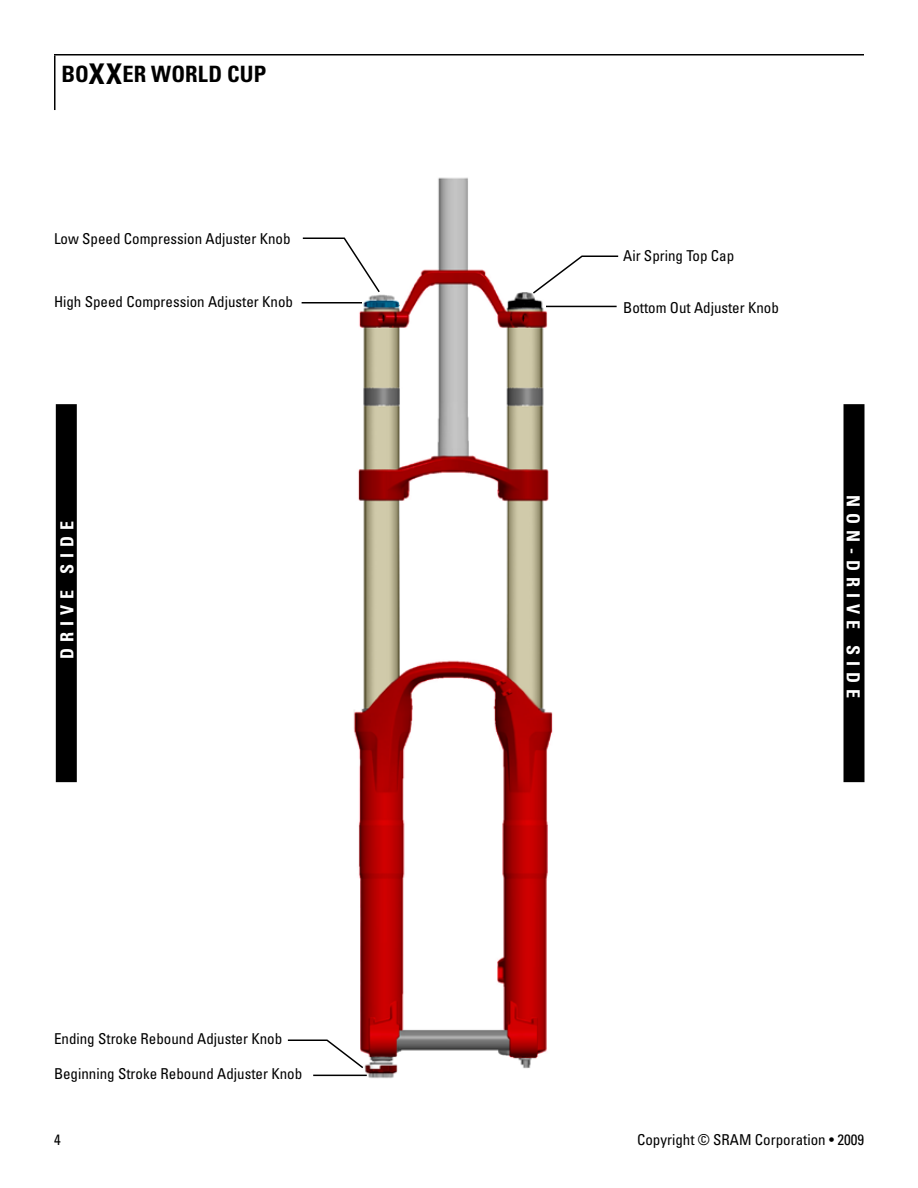
<style>
.page{position:relative;width:918px;height:1188px;background:#fff}
.page>*{position:absolute;margin:0;border:0;box-sizing:border-box;transform-origin:0 0}
.t1{font:700 condensed 22.5px "Univers LT Std";letter-spacing:.005em;color:#000}
.t2{font:700 condensed 18px "Univers LT Std";letter-spacing:.33em;color:#fff}
.t3{font:condensed 15px "Univers LT Std";color:#000}
.s1{font-size:28.5px}
</style>
<div class="page">
<hr style="left:54px;top:54px;width:810px;height:2px;background:#000">
<hr style="left:54px;top:55px;width:2px;height:55px;background:#000">
<img style="left:301px;top:177px;width:316px;height:902px">
<div style="left:56px;top:404px;width:21px;height:378px;background:#000"></div>
<div style="left:844px;top:404px;width:21px;height:378px;background:#000"></div>
<hr style="left:302px;top:302px;width:60px;height:2px;background:#000">
<svg style="left:531px;top:255px;width:88px;height:40px"></svg>
<hr style="left:546px;top:306px;width:71px;height:1px;background:#000">
<svg style="left:301px;top:237px;width:80px;height:57px"></svg>
<hr style="left:313px;top:1075px;width:54px;height:1px;background:#000">
<svg style="left:287px;top:1039px;width:78px;height:31px"></svg>
<h1 class="t1" style="left:62px;top:60px;width:206px">BO<span class="s1">XX</span>ER WORLD CUP</h1>
<p class="t3" style="left:54px;top:229px;width:238px">Low Speed Compression Adjuster Knob</p>
<p class="t3" style="left:54px;top:292px;width:241px">High Speed Compression Adjuster Knob</p>
<p class="t2" style="left:56px;top:659px;width:139px;rotate:-90deg">DRIVE SIDE</p>
<p class="t3" style="left:54px;top:1029px;width:230px">Ending Stroke Rebound Adjuster Knob</p>
<p class="t3" style="left:54px;top:1065px;width:250px">Beginning Stroke Rebound Adjuster Knob</p>
<p class="t3" style="left:623px;top:246px;width:113px">Air Spring Top Cap</p>
<p class="t3" style="left:623px;top:298px;width:157px">Bottom Out Adjuster Knob</p>
<p class="t2" style="left:864px;top:495px;width:204px;rotate:90deg">NON-DRIVE SIDE</p>
<p class="t3" style="left:54px;top:1130px;width:8px">4</p>
<p class="t3" style="left:637px;top:1130px;width:228px">Copyright © SRAM Corporation • 2009</p>
</div>
